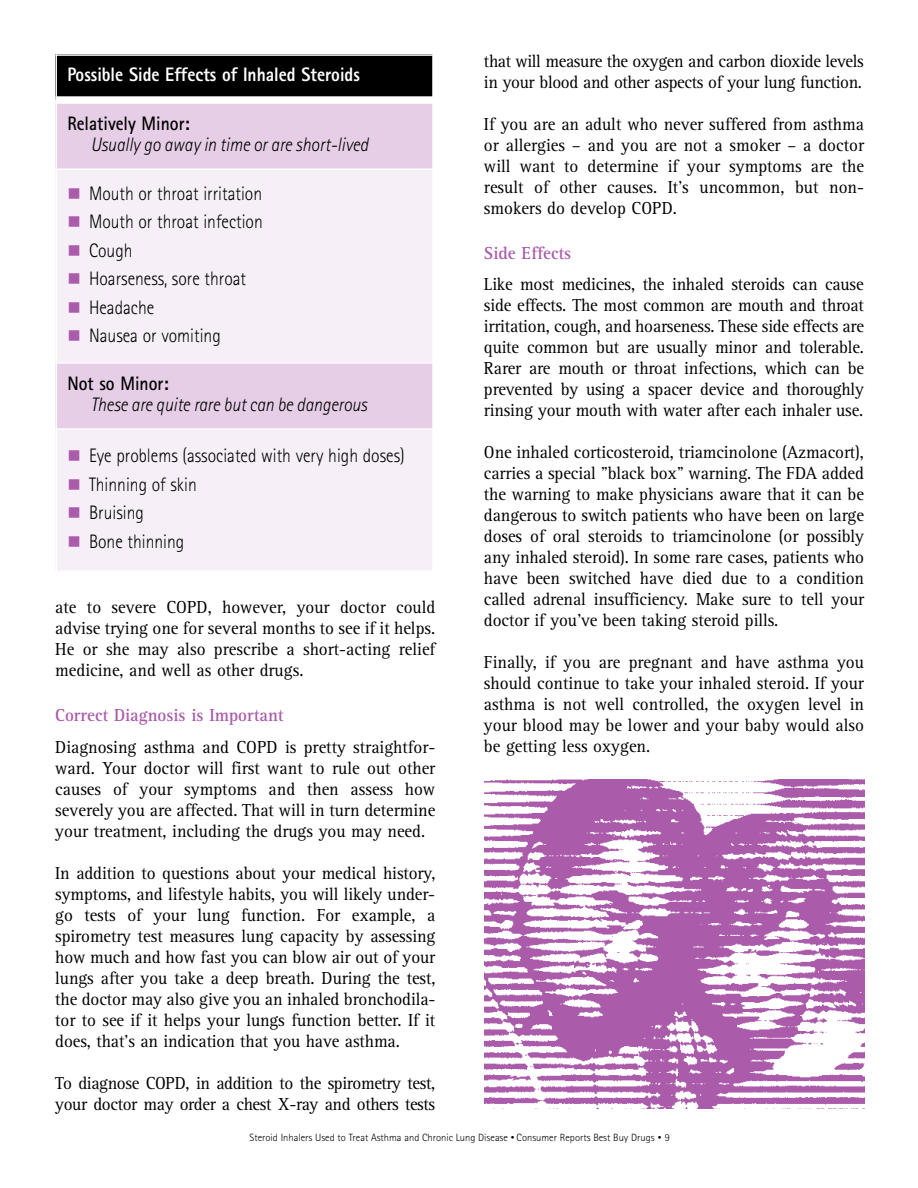
<style>
.page{position:relative;width:918px;height:1188px;background:#fff}
.page>*{position:absolute;margin:0;border:0;box-sizing:border-box;transform-origin:0 0}
.t1{font:300 19.5px "Rotis Sans Serif";color:#000;scale:.9 1}
.t2{font:italic 300 19.5px "Rotis Sans Serif";color:#000;scale:.9 1}
.t3{font:800 19.5px "Rotis Sans Serif";color:#fff;scale:.9 1}
.t4{font:700 19.5px "Rotis Sans Serif";color:#000;scale:.9 1}
.t5{font:18px/21px "Rotis Serif";letter-spacing:-.005em;color:#000;text-align:justify;scale:.95 1}
.t6{font:700 18px "Rotis Serif";color:#aa5baa;scale:.95 1}
.t7{font:300 10.5px "Rotis Sans Serif";color:#000}
.s1{color:#aa5baa}
.s2{font-weight:400;font-size:7.5px}
</style>
<div class="page">
<div style="left:55px;top:54px;width:378px;height:46px;background:#000"></div>
<div style="left:55px;top:100px;width:378px;height:69px;background:#e5cee6"></div>
<div style="left:55px;top:169px;width:378px;height:194px;background:#f6eff7"></div>
<div style="left:55px;top:363px;width:378px;height:66px;background:#e5cee6"></div>
<div style="left:55px;top:429px;width:378px;height:143px;background:#f6eff7"></div>
<hr style="left:55px;top:54px;width:2px;height:518px;background:#fff">
<hr style="left:432px;top:54px;width:2px;height:518px;background:#fff">
<hr style="left:55px;top:54px;width:379px;height:2px;background:#fff">
<div style="left:55px;top:96px;width:379px;height:8px;background:#fff"></div>
<hr style="left:55px;top:168px;width:379px;height:2px;background:#fff">
<hr style="left:55px;top:362px;width:379px;height:2px;background:#fff">
<hr style="left:55px;top:428px;width:379px;height:2px;background:#fff">
<hr style="left:55px;top:570px;width:379px;height:2px;background:#fff">
<img style="left:484px;top:780px;width:380px;height:328px">
<p class="t3" style="left:67px;top:67px;width:326px">Possible Side Effects of Inhaled Steroids</p>
<p class="t4" style="left:67px;top:117px;width:137px">Relatively Minor:</p>
<p class="t2" style="left:91px;top:138px;width:310px">Usually go away in time or are short-lived</p>
<p class="t1" style="left:67px;top:186px;width:218px"><span class="s1">■</span> Mouth or throat irritation</p>
<p class="t1" style="left:67px;top:215px;width:219px"><span class="s1">■</span> Mouth or throat infection</p>
<p class="t1" style="left:67px;top:243px;width:74px"><span class="s1">■</span> Cough</p>
<p class="t1" style="left:67px;top:272px;width:200px"><span class="s1">■</span> Hoarseness, sore throat</p>
<p class="t1" style="left:67px;top:300px;width:98px"><span class="s1">■</span> Headache</p>
<p class="t1" style="left:67px;top:329px;width:172px"><span class="s1">■</span> Nausea or vomiting</p>
<p class="t4" style="left:67px;top:377px;width:114px">Not so Minor:</p>
<p class="t2" style="left:91px;top:398px;width:309px">These are quite rare but can be dangerous</p>
<p class="t1" style="left:67px;top:449px;width:376px"><span class="s1">■</span> Eye problems (associated with very high doses)</p>
<p class="t1" style="left:67px;top:477px;width:145px"><span class="s1">■</span> Thinning of skin</p>
<p class="t1" style="left:67px;top:506px;width:87px"><span class="s1">■</span> Bruising</p>
<p class="t1" style="left:67px;top:534px;width:131px"><span class="s1">■</span> Bone thinning</p>
<p class="t5" style="left:55px;top:598px;width:402px">ate to severe COPD, however, your doctor could advise trying one for several months to see if it helps.<br>He or she may also prescribe a short-acting relief medicine, and well as other drugs.</p>
<p class="t6" style="left:55px;top:709px;width:242px">Correct Diagnosis is Important</p>
<p class="t5" style="left:55px;top:738px;width:402px">Diagnosing asthma and COPD is pretty straightfor&shy;ward. Your doctor will first want to rule out other causes of your symptoms and then assess how severely you are affected. That will in turn determine your treatment, including the drugs you may need.</p>
<p class="t5" style="left:55px;top:864px;width:402px">In addition to questions about your medical history, symptoms, and lifestyle habits, you will likely under&shy;go tests of your lung function. For example, a spirometry test measures lung capacity by assessing how much and how fast you can blow air out of your lungs after you take a deep breath. During the test, the doctor may also give you an inhaled bronchodila&shy;tor to see if it helps your lungs function better. If it does, that’s an indication that you have asthma.</p>
<p class="t5" style="left:55px;top:1074px;width:402px">To diagnose COPD, in addition to the spirometry test, your doctor may order a chest X-ray and others tests</p>
<p class="t5" style="left:484px;top:52px;width:401px">that will measure the oxygen and carbon dioxide levels in your blood and other aspects of your lung function.</p>
<p class="t5" style="left:484px;top:115px;width:402px">If you are an adult who never suffered from asthma or allergies – and you are not a smoker – a doctor will want to determine if your symptoms are the result of other causes. It’s uncommon, but non&shy;smokers do develop COPD.</p>
<p class="t6" style="left:484px;top:247px;width:93px">Side Effects</p>
<p class="t5" style="left:484px;top:276px;width:402px">Like most medicines, the inhaled steroids can cause side effects. The most common are mouth and throat irritation, cough, and hoarseness. These side effects are quite common but are usually minor and tolerable.<br>Rarer are mouth or throat infections, which can be prevented by using a spacer device and thoroughly rinsing your mouth with water after each inhaler use.</p>
<p class="t5" style="left:484px;top:444px;width:402px">One inhaled corticosteroid, triamcinolone (Azmacort), carries a special "black box" warning. The FDA added the warning to make physicians aware that it can be dangerous to switch patients who have been on large doses of oral steroids to triamcinolone (or possibly any inhaled steroid). In some rare cases, patients who have been switched have died due to a condition called adrenal insufficiency. Make sure to tell your doctor if you’ve been taking steroid pills.</p>
<p class="t5" style="left:484px;top:654px;width:402px">Finally, if you are pregnant and have asthma you should continue to take your inhaled steroid. If your asthma is not well controlled, the oxygen level in your blood may be lower and your baby would also be getting less oxygen.</p>
<p class="t7" style="left:250px;top:1134px;width:422px">Steroid Inhalers Used to Treat Asthma and Chronic Lung Disease <span class="s2">•</span> Consumer Reports Best Buy Drugs <span class="s2">•</span> 9</p>
</div>
